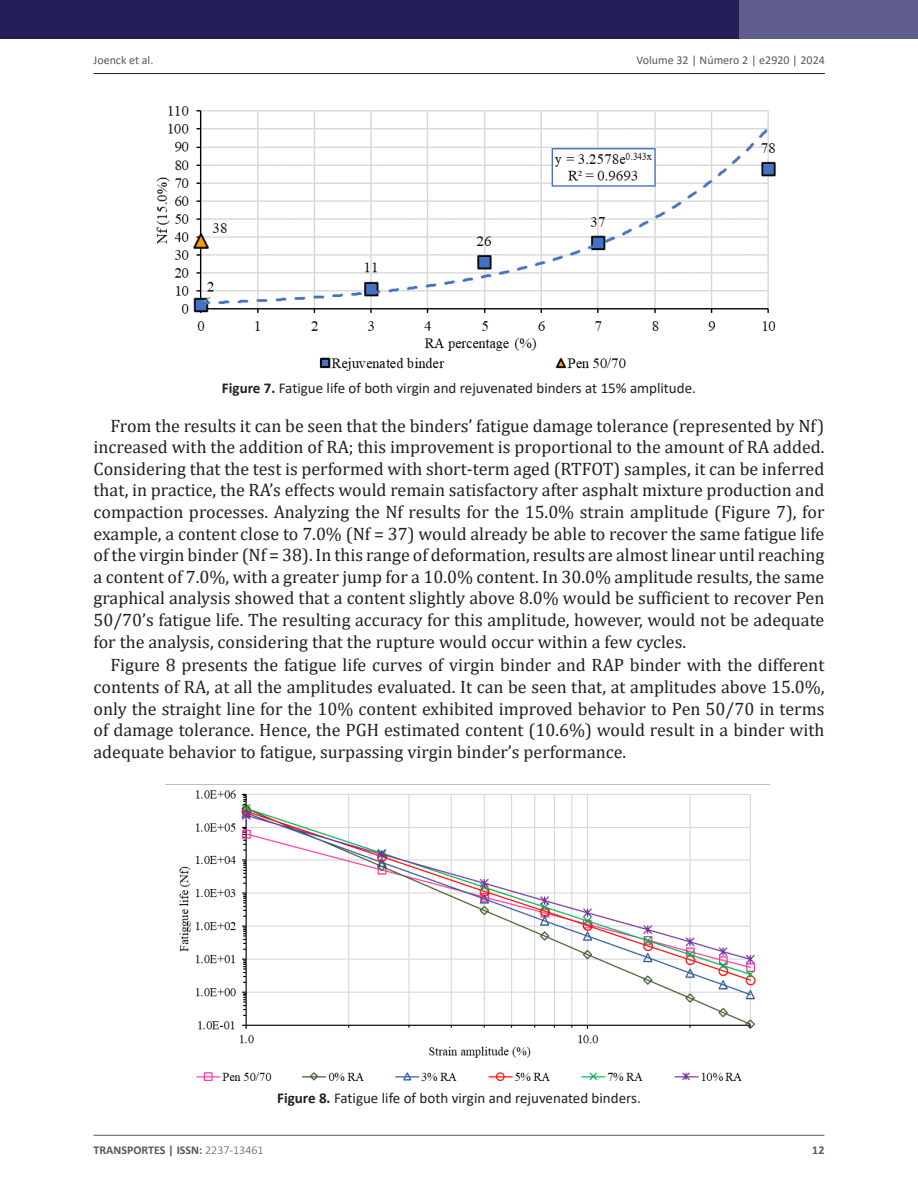
<style>
.page{position:relative;width:918px;height:1188px;background:#fff}
.page>*{position:absolute;margin:0;border:0;box-sizing:border-box;transform-origin:0 0}
.Paragraph{font:18px/21.6px "Cambria";color:#231f20;text-align:justify}
.FigureCaption{font:15px "Calibri";color:#231f20}
.t1{font:12px "Calibri";color:#57585a}
.t2{font:700 12px "Calibri";color:#57585a}
.s1{font-weight:700}
.s2{font-weight:300}
</style>
<div class="page">
<div style="left:0;top:0;width:829px;height:38px;background:#231e58"></div>
<div style="left:740px;top:0;width:178px;height:38px;background:#5f5c8e"></div>
<hr style="left:94px;top:1135px;width:730px;height:1px;background:#57585a">
<hr style="left:94px;top:73px;width:731px;height:1px;background:#231f20">
<img style="left:156px;top:106px;width:620px;height:265px">
<img style="left:179px;top:790px;width:577px;height:291px">
<p class="t1" style="left:94px;top:52px;width:61px">Joenck et al.</p>
<p class="t1" style="left:637px;top:52px;width:190px">Volume 32 | Número 2 | e2920 | 2024</p>
<p class="FigureCaption" style="left:222px;top:378px;width:475px"><span class="s1">Figure 7.</span> Fatigue life of both virgin and rejuvenated binders at 15% amplitude.</p>
<p class="Paragraph" style="left:94px;top:415px;width:732px;text-indent:17px">From the results it can be seen that the binders’ fatigue damage tolerance (represented by Nf) increased with the addition of RA; this improvement is proportional to the amount of RA added.<br>Considering that the test is performed with short-term aged (RTFOT) samples, it can be inferred that, in practice, the RA’s effects would remain satisfactory after asphalt mixture production and compaction processes. Analyzing the Nf results for the 15.0% strain amplitude (Figure 7), for example, a content close to 7.0% (Nf = 37) would already be able to recover the same fatigue life of the virgin binder (Nf = 38). In this range of deformation, results are almost linear until reaching a content of 7.0%, with a greater jump for a 10.0% content. In 30.0% amplitude results, the same graphical analysis showed that a content slightly above 8.0% would be sufficient to recover Pen 50/70’s fatigue life. The resulting accuracy for this amplitude, however, would not be adequate for the analysis, considering that the rupture would occur within a few cycles.</p>
<p class="Paragraph" style="left:94px;top:654px;width:732px;text-indent:17px">Figure 8 presents the fatigue life curves of virgin binder and RAP binder with the different contents of RA, at all the amplitudes evaluated. It can be seen that, at amplitudes above 15.0%, only the straight line for the 10% content exhibited improved behavior to Pen 50/70 in terms of damage tolerance. Hence, the PGH estimated content (10.6%) would result in a binder with adequate behavior to fatigue, surpassing virgin binder’s performance.</p>
<p class="FigureCaption" style="left:277px;top:1088px;width:365px"><span class="s1">Figure 8.</span> Fatigue life of both virgin and rejuvenated binders.</p>
<p class="t2" style="left:94px;top:1142px;width:172px">TRANSPORTES | ISSN: <span class="s2">2237-13461</span></p>
<p class="t2" style="left:812px;top:1142px;width:14px">12</p>
</div>
